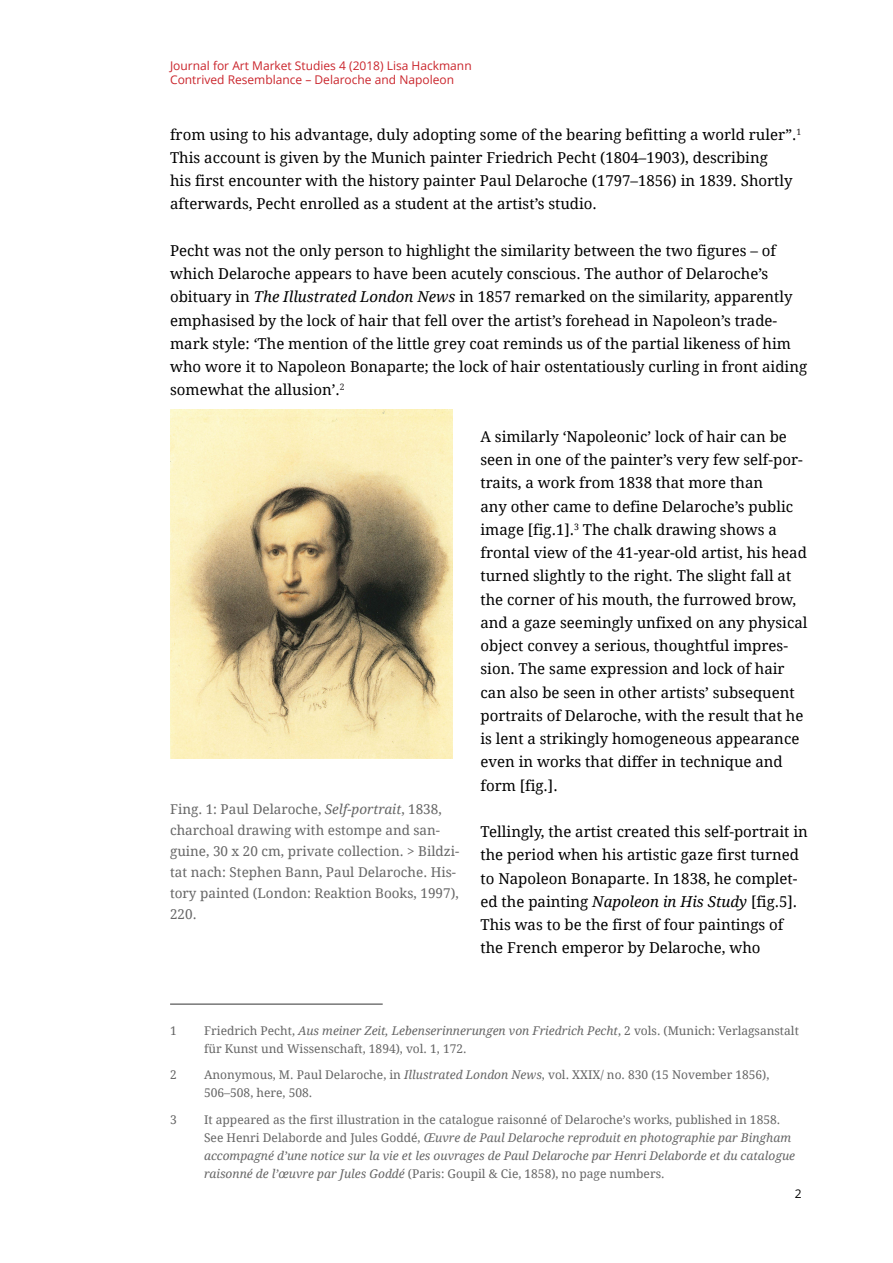
<style>
.page{position:relative;width:893px;height:1263px;background:#fff}
.page>*{position:absolute;margin:0;border:0;box-sizing:border-box;transform-origin:0 0}
.fkm-standard-absatz{font:15px/23.2px "Droid Serif";color:#000}
.t1{font:13.5px/21px "Droid Serif";color:#666}
.fkm-fussnoten{font:italic 12px/18px "Droid Serif";color:#666}
.fkm-fussnoten-2{font:12px/18px "Droid Serif";color:#666}
.t2{font:12px/14.4px "Open Sans";color:#ca252c}
.fkm-seitenzahl{font:12px "Open Sans";color:#000}
.s1{font-style:italic}
.s2{font-style:normal}
</style>
<div class="page">
<hr style="left:170px;top:1003px;width:213px;height:2px;background:#777">
<img style="left:170px;top:409px;width:283px;height:349px">
<p class="t2" style="left:170px;top:58px;width:303px">Journal for Art Market Studies 4 (2018) Lisa Hackmann<br>Contrived Resemblance – Delaroche and Napoleon</p>
<p class="fkm-standard-absatz" style="left:170px;top:123px;width:633px">from using to his advantage, duly adopting some of the bearing befitting a world ruler”.<sup>1<br></sup>This account is given by the Munich painter Friedrich Pecht (1804–1903), describing<br>his first encounter with the history painter Paul Delaroche (1797–1856) in 1839. Shortly afterwards, Pecht enrolled as a student at the artist’s studio.</p>
<p class="fkm-standard-absatz" style="left:170px;top:239px;width:638px">Pecht was not the only person to highlight the similarity between the two figures – of which Delaroche appears to have been acutely conscious. The author of Delaroche’s obituary in <span class="s1">The Illustrated London News</span> in 1857 remarked on the similarity, apparently emphasised by the lock of hair that fell over the artist’s forehead in Napoleon’s trade&shy;mark style: ‘The mention of the little grey coat reminds us of the partial likeness of him who wore it to Napoleon Bonaparte; the lock of hair ostentatiously curling in front aiding somewhat the allusion’.<sup>2</sup></p>
<p class="fkm-standard-absatz" style="left:480px;top:425px;width:328px">A similarly ‘Napoleonic’ lock of hair can be seen in one of the painter’s very few self-por&shy;traits, a work from 1838 that more than<br>any other came to define Delaroche’s public image [fig.1].<sup>3</sup> The chalk drawing shows a frontal view of the 41-year-old artist, his head turned slightly to the right. The slight fall at the corner of his mouth, the furrowed brow, and a gaze seemingly unfixed on any physical object convey a serious, thoughtful impres&shy;sion. The same expression and lock of hair can also be seen in other artists’ subsequent portraits of Delaroche, with the result that he is lent a strikingly homogeneous appearance even in works that differ in technique and form [fig.].</p>
<p class="fkm-standard-absatz" style="left:480px;top:820px;width:329px">Tellingly, the artist created this self-portrait in the period when his artistic gaze first turned to Napoleon Bonaparte. In 1838, he complet&shy;ed the painting <span class="s1">Napoleon in His Study</span> [fig.5].<br>This was to be the first of four paintings of the French emperor by Delaroche, who</p>
<p class="t1" style="left:170px;top:799px;width:291px">Fing. 1: Paul Delaroche, <span class="s1">Self-portrait</span>, 1838, charchoal drawing with estompe and san&shy;guine, 30 x 20 cm, private collection. &gt; Bildzi&shy;tat nach: Stephen Bann, Paul Delaroche. His&shy;tory painted (London: Reaktion Books, 1997), 220.</p>
<p class="fkm-fussnoten-2" style="left:170px;top:1022px;width:8px">1</p>
<p class="fkm-fussnoten-2" style="left:204px;top:1022px;width:596px">Friedrich Pecht, <span class="s1">Aus meiner Zeit, Lebenserinnerungen von Friedrich Pecht</span>, 2 vols. (Munich: Verlagsanstalt für Kunst und Wissenschaft, 1894), vol. 1, 172.</p>
<p class="fkm-fussnoten-2" style="left:170px;top:1066px;width:8px">2</p>
<p class="fkm-fussnoten-2" style="left:204px;top:1066px;width:567px">Anonymous, M. Paul Delaroche, in <span class="s1">Illustrated London News</span>, vol. XXIX/ no. 830 (15 November 1856),<br>506–508, here, 508.</p>
<p class="fkm-fussnoten-2" style="left:170px;top:1111px;width:8px">3</p>
<p class="fkm-fussnoten" style="left:204px;top:1110px;width:592px"><span class="s2">It appeared as the first illustration in the catalogue raisonné of Delaroche’s works, published in 1858.<br>See Henri Delaborde and Jules Goddé,</span> Œuvre de Paul Delaroche reproduit en photographie par Bingham accompagné d’une notice sur la vie et les ouvrages de Paul Delaroche par Henri Delaborde et du catalogue raisonné de l’œuvre par Jules Goddé <span class="s2">(Paris: Goupil &amp; Cie, 1858), no page numbers.</span></p>
<p class="fkm-seitenzahl" style="left:795px;top:1185px;width:8px">2</p>
</div>
